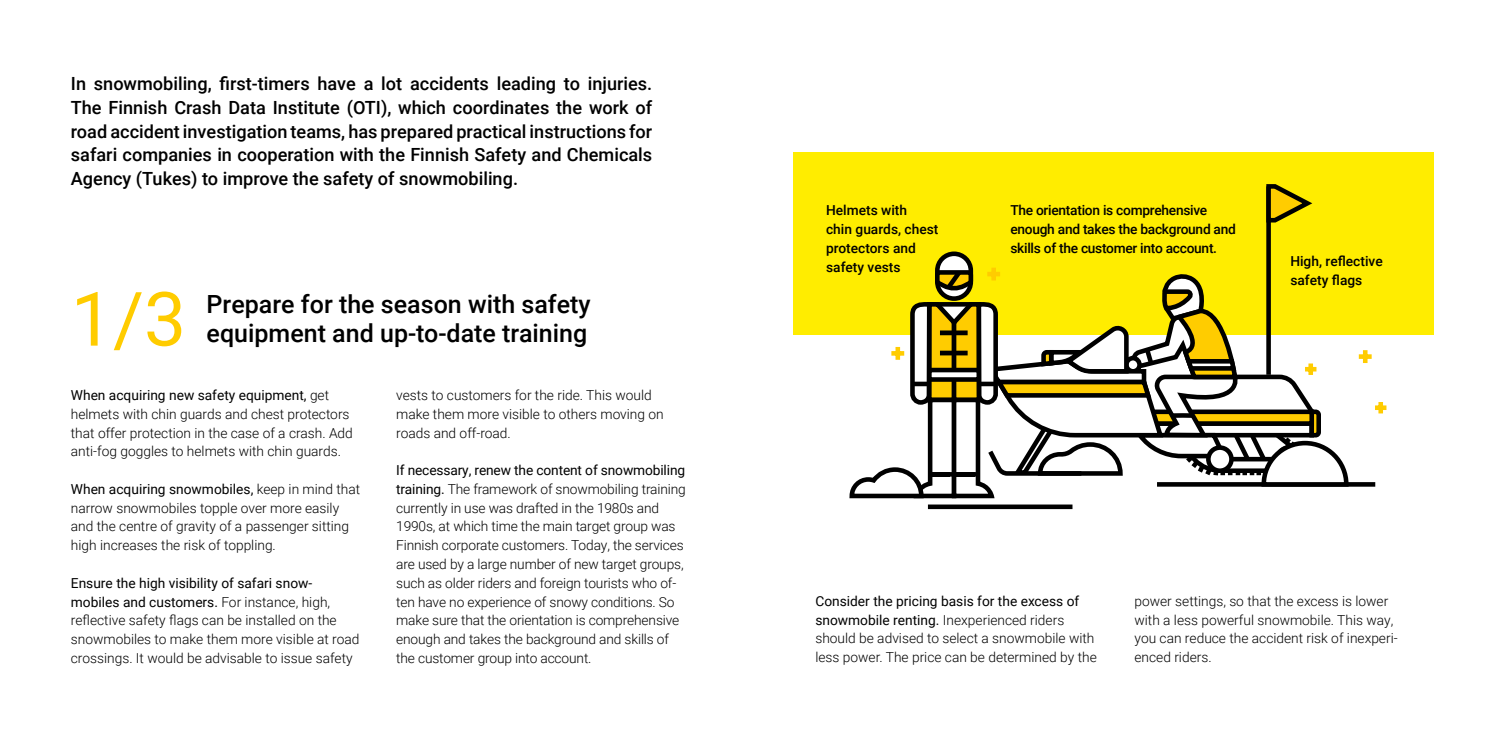
<style>
.page{position:relative;width:1489px;height:745px;background:#fff}
.page>*{position:absolute;margin:0;border:0;box-sizing:border-box;transform-origin:0 0}
.t1{font:75px "Roboto";color:#fc0}
.t2{font:500 25px/28.8px "Roboto";color:#000}
.t3{font:500 18.12px/23.8px "Roboto";color:#000;text-align:justify}
.t4{font:300 13.75px/18.8px "Roboto";color:#000}
.t5{font:500 13.75px/18.8px "Roboto";letter-spacing:-.02em;color:#000}
.t6{font:500 13.75px/18.8px "Roboto";color:#000}
.s1{font-weight:400}
</style>
<div class="page">
<div style="left:793px;top:152px;width:641px;height:182px;background:#ffed00"></div>
<svg style="left:1266px;top:225px;width:4px;height:41px"></svg>
<svg style="left:1266px;top:184px;width:47px;height:41px"></svg>
<div style="left:1374px;top:405px;width:12px;height:5px;background:#fc0"></div>
<hr style="left:1378px;top:402px;width:4px;height:11px;background:#fc0">
<svg style="left:1358px;top:354px;width:13px;height:4px"></svg>
<div style="left:1362px;top:350px;width:5px;height:13px;background:#fc0"></div>
<svg style="left:1350px;top:482px;width:25px;height:4px"></svg>
<svg style="left:937px;top:253px;width:33px;height:45px"></svg>
<div style="left:935px;top:251px;width:38px;height:50px;border:5px solid #000;border-radius:17px"></div>
<svg style="left:847px;top:266px;width:503px;height:233px"></svg>
<div style="left:939px;top:350px;width:28px;height:5px;background:#000"></div>
<div style="left:939px;top:330px;width:28px;height:5px;background:#000"></div>
<svg style="left:927px;top:504px;width:145px;height:4px"></svg>
<p class="t3" style="left:71px;top:71px;width:583px">In snowmobiling, first-timers have a lot accidents leading to injuries.<br>The Finnish Crash Data Institute (OTI), which coordinates the work of road accident investigation teams, has prepared practical instructions for safari companies in cooperation with the Finnish Safety and Chemicals Agency (Tukes) to improve the safety of snowmobiling.</p>
<h1 class="t1" style="left:71px;top:266px;width:117px">1/3</h1>
<h2 class="t2" style="left:207px;top:289px;width:385px">Prepare for the season with safety equipment and up-to-date training</h2>
<p class="t4" style="left:71px;top:385px;width:283px"><span class="s1">When acquiring new safety equipment,</span> get helmets with chin guards and chest protectors that offer protection in the case of a crash. Add anti-fog goggles to helmets with chin guards.</p>
<p class="t4" style="left:71px;top:478px;width:291px"><span class="s1">When acquiring snowmobiles,</span> keep in mind that narrow snowmobiles topple over more easily and the centre of gravity of a passenger sitting high increases the risk of toppling.</p>
<p class="t4" style="left:71px;top:572px;width:290px"><span class="s1">Ensure the high visibility of safari snow&shy;mobiles and customers.</span> For instance, high, reflective safety flags can be installed on the snowmobiles to make them more visible at road crossings. It would be advisable to issue safety</p>
<p class="t4" style="left:396px;top:385px;width:269px">vests to customers for the ride. This would make them more visible to others moving on roads and off-road.</p>
<p class="t4" style="left:396px;top:460px;width:291px"><span class="s1">If necessary, renew the content of snowmobiling training.</span> The framework of snowmobiling training currently in use was drafted in the 1980s and 1990s, at which time the main target group was Finnish corporate customers. Today, the services are used by a large number of new target groups, such as older riders and foreign tourists who of&shy;ten have no experience of snowy conditions. So make sure that the orientation is comprehensive enough and takes the background and skills of the customer group into account.</p>
<p class="t6" style="left:826px;top:200px;width:114px">Helmets with<br>chin guards, chest protectors and safety vests</p>
<p class="t5" style="left:1010px;top:200px;width:227px">The orientation is comprehensive enough and takes the background and skills of the customer into account.</p>
<p class="t6" style="left:1290px;top:251px;width:94px">High, reflective safety flags</p>
<p class="t4" style="left:815px;top:590px;width:283px"><span class="s1">Consider the pricing basis for the excess of snowmobile renting.</span> Inexperienced riders should be advised to select a snowmobile with less power. The price can be determined by the</p>
<p class="t4" style="left:1134px;top:590px;width:265px">power settings, so that the excess is lower with a less powerful snowmobile. This way, you can reduce the accident risk of inexperi&shy;enced riders.</p>
</div>
